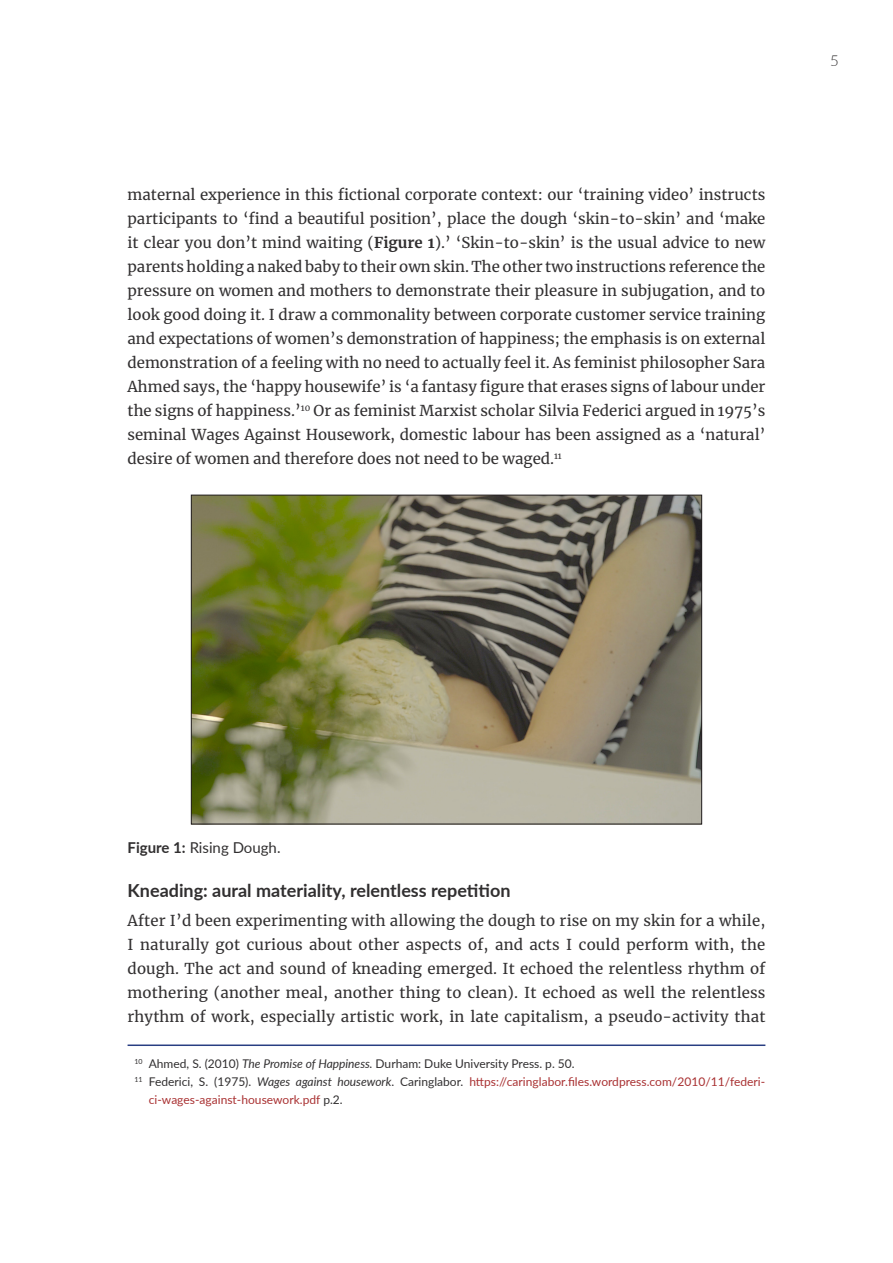
<style>
.page{position:relative;width:893px;height:1263px;background:#fff}
.page>*{position:absolute;margin:0;border:0;box-sizing:border-box;transform-origin:0 0}
.up-heading-01{font:700 18px "Lato";color:#312f30}
.up-article-text-para{font:15px/24px "Merriweather";letter-spacing:.005em;color:#312f30;text-align:justify}
.t1{font:15px "Lato";color:#312f30}
.t2{font:300 15px "Lato";color:#312f30}
.up-notes-text-level1{font:12px/18px "Lato";color:#a93132}
.up-notes-text-level1-2{font:12px "Lato";color:#312f30}
.s1{font-weight:700}
.s2{font-style:italic}
.s3{color:#312f30}
.s4{font-style:italic;color:#312f30}
</style>
<div class="page">
<hr style="left:128px;top:1044px;width:637px;height:2px;background:#293e82">
<img style="left:193px;top:497px;width:507px;height:325px">
<p class="up-article-text-para" style="left:128px;top:182px;width:639px">maternal experience in this fictional corporate context: our ‘training video’ instructs participants to ‘find a beautiful position’, place the dough ‘skin-to-skin’ and ‘make it clear you don’t mind waiting (<span class="s1">Figure 1</span>).’ ‘Skin-to-skin’ is the usual advice to new parents holding a naked baby to their own skin. The other two instructions reference the pressure on women and mothers to demonstrate their pleasure in subjugation, and to look good doing it. I draw a commonality between corporate customer service training and expectations of women’s demonstration of happiness; the emphasis is on external demonstration of a feeling with no need to actually feel it. As feminist philosopher Sara Ahmed says, the ‘happy housewife’ is ‘a fantasy figure that erases signs of labour under the signs of happiness.’<sup>10</sup> Or as feminist Marxist scholar Silvia Federici argued in 1975’s seminal Wages Against Housework, domestic labour has been assigned as a ‘natural’ desire of women and therefore does not need to be waged.<sup>11</sup></p>
<p class="t2" style="left:830px;top:50px;width:10px">5</p>
<p class="t1" style="left:128px;top:837px;width:154px"><span class="s1">Figure 1:</span> Rising Dough.</p>
<p class="up-heading-01" style="left:128px;top:877px;width:385px">Kneading: aural materiality, relentless repetition</p>
<p class="up-article-text-para" style="left:128px;top:908px;width:639px">After I’d been experimenting with allowing the dough to rise on my skin for a while, I naturally got curious about other aspects of, and acts I could perform with, the dough. The act and sound of kneading emerged. It echoed the relentless rhythm of mothering (another meal, another thing to clean). It echoed as well the relentless rhythm of work, especially artistic work, in late capitalism, a pseudo-activity that</p>
<p class="up-notes-text-level1-2" style="left:134px;top:1054px;width:442px"><sup>10</sup> Ahmed, S. (2010) <span class="s2">The Promise of Happiness.</span> Durham: Duke University Press. p. 50.</p>
<p class="up-notes-text-level1" style="left:149px;top:1072px;width:618px;text-indent:-14px"><sup>11</sup> <span class="s3">Federici, S. (1975).</span> <span class="s4">Wages against housework</span><span class="s3">. Caringlabor.</span> https://caringlabor.files.wordpress.com/2010/11/federi&shy;ci-wages-against-housework.pdf <span class="s3">p.2.</span></p>
</div>
